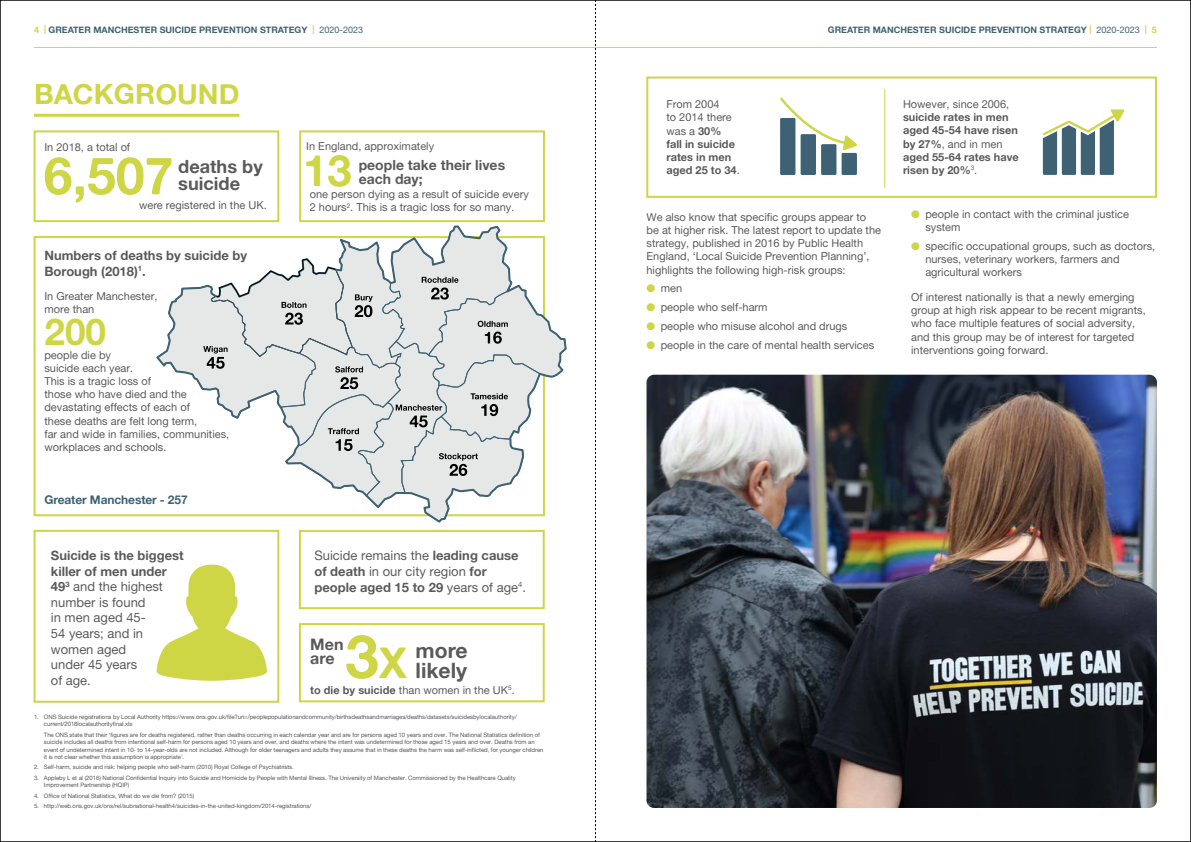
<style>
.page{position:relative;width:1191px;height:842px;background:#fff}
.page>*{position:absolute;margin:0;border:0;box-sizing:border-box;transform-origin:0 0}
.t1{font:60.4px "Alte Haas Grotesk Bold";color:#ced646}
.t2{font:51.9px "Alte Haas Grotesk Bold";color:#ced646}
.t3{font:43.6px "Alte Haas Grotesk Bold";color:#ced646}
.t4{font:37px "Alte Haas Grotesk Bold";color:#ced646}
.t5{font:28px "Alte Haas Grotesk Bold";color:#ced646}
.t6{font:21.2px/20px "Alte Haas Grotesk Bold";color:#5a5a5c}
.t7{font:18.2px/17.1px "Alte Haas Grotesk Bold";color:#5a5a5c}
.t8{font:16px/14px "Alte Haas Grotesk Bold";color:#5a5a5c}
.t9{font:14px/14px "Alte Haas Grotesk Bold";color:#5a5a5c}
.t10{font:13px/15.6px "Alte Haas Grotesk";color:#5a5a5c}
.t11{font:13px/15.6px "Alte Haas Grotesk Bold";color:#5a5a5c}
.t12{font:12px "Alte Haas Grotesk Bold";letter-spacing:-.01em;color:#3e6273}
.t13{font:11px/13.2px "Alte Haas Grotesk";color:#5a5a5c}
.t14{font:11px/13.2px "Alte Haas Grotesk Bold";color:#5a5a5c}
.t15{font:9px "Alte Haas Grotesk Bold";color:#3e6273}
.t16{font:6px/7.5px "Alte Haas Grotesk";letter-spacing:-.01em;color:#575756}
.s1{color:#ced646}
.s2{font-family:"Alte Haas Grotesk"}
.s3{font-family:"Alte Haas Grotesk Bold"}
.s4{font-size:42.3px}
</style>
<div class="page">
<div style="left:299px;top:530px;width:246px;height:79px;border:2px solid #ced646"></div>
<hr style="left:34px;top:114px;width:205px;height:3px;background:#ced646">
<div style="left:34px;top:130px;width:245px;height:92px;border:2px solid #ced646"></div>
<div style="left:299px;top:130px;width:246px;height:92px;border:2px solid #ced646"></div>
<div style="left:646px;top:77px;width:511px;height:121px;border:2px solid #ced646"></div>
<div style="left:34px;top:530px;width:245px;height:173px;border:2px solid #ced646"></div>
<svg style="left:154px;top:225px;width:413px;height:339px"></svg>
<svg style="left:157px;top:226px;width:409px;height:296px"></svg>
<div style="left:299px;top:623px;width:246px;height:79px;border:2px solid #ced646"></div>
<img style="left:646px;top:375px;width:511px;height:433px">
<svg style="left:1042px;top:109px;width:82px;height:66px"></svg>
<hr style="left:884px;top:89px;width:1px;height:99px;background:#ced646">
<div style="left:780px;top:118px;width:15px;height:57px;background:#3e6273"></div>
<div style="left:821px;top:144px;width:15px;height:31px;background:#3e6273"></div>
<div style="left:841px;top:153px;width:16px;height:22px;background:#3e6273"></div>
<svg style="left:780px;top:98px;width:77px;height:52px"></svg>
<div style="left:800px;top:134px;width:16px;height:41px;background:#3e6273"></div>
<svg style="left:156px;top:565px;width:111px;height:116px"></svg>
<hr style="left:595px;top:47px;width:562px;height:1px;background:#ced646">
<hr style="left:34px;top:47px;width:561px;height:1px;background:#ced646">
<svg style="left:595px;top:0;width:1px;height:842px"></svg>
<h3 class="t15" style="left:34px;top:24px;width:330px"><span class="s1">4 |</span> GREATER MANCHESTER SUICIDE PREVENTION STRATEGY <span class="s1">|</span> <span class="s2">2020-2023</span></h3>
<h3 class="t15" style="left:828px;top:24px;width:330px">GREATER MANCHESTER SUICIDE PREVENTION STRATEGY <span class="s1">|</span> <span class="s2">2020-2023</span> <span class="s1">| 5</span></h3>
<h3 class="t5" style="left:34px;top:77px;width:207px">BACKGROUND</h3>
<h3 class="t13" style="left:306px;top:139px;width:129px">In England, approximately</h3>
<h3 class="t13" style="left:310px;top:188px;width:221px">one person dying as a result of suicide every<br>2 hours<sup>2</sup>. This is a tragic loss for so many.</h3>
<h3 class="t13" style="left:44px;top:141px;width:87px">In 2018, a total of</h3>
<h2 class="t2" style="left:44px;top:144px;width:131px">6,507</h2>
<h3 class="t3" style="left:303px;top:144px;width:50px">13</h3>
<h3 class="t9" style="left:359px;top:157px;width:148px">people take their lives each day;</h3>
<h3 class="t7" style="left:178px;top:157px;width:86px">deaths by suicide</h3>
<h3 class="t13" style="left:139px;top:198px;width:129px">were registered in the UK.</h3>
<h3 class="t11" style="left:44px;top:247px;width:204px">Numbers of deaths by suicide by<br>Borough (2018)<sup>1</sup>.</h3>
<h3 class="t13" style="left:44px;top:290px;width:115px">In Greater Manchester, more than</h3>
<h3 class="t4" style="left:44px;top:309px;width:63px">200</h3>
<h3 class="t13" style="left:44px;top:348px;width:186px">people die by<br>suicide each year.<br>This is a tragic loss of<br>those who have died and the devastating effects of each of<br>these deaths are felt long term,<br>far and wide in families, communities, workplaces and schools.</h3>
<h3 class="t12" style="left:44px;top:493px;width:145px">Greater Manchester - 257</h3>
<h3 class="t11" style="left:51px;top:547px;width:134px">Suicide is the biggest killer of men under</h3>
<h3 class="t10" style="left:51px;top:578px;width:114px"><span class="s3">49</span><sup>3</sup> and the highest number is found<br>in men aged 45-<br>54 years; and in women aged<br>under 45 years<br>of age.</h3>
<h3 class="t10" style="left:314px;top:548px;width:206px">Suicide remains the <span class="s3">leading cause of death</span> in our city region <span class="s3">for</span></h3>
<h3 class="t11" style="left:314px;top:579px;width:213px">people aged 15 to 29 <span class="s2">years of age</span><sup>4</sup><span class="s2">.</span></h3>
<h1 class="t1" style="left:345px;top:619px;width:63px">3<span class="s4">x</span></h1>
<h3 class="t8" style="left:310px;top:637px;width:35px">Men are</h3>
<h3 class="t6" style="left:415px;top:640px;width:54px">more likely</h3>
<h3 class="t13" style="left:310px;top:683px;width:206px"><span class="s3">to die by suicide</span> than women in the UK<sup>5</sup>.</h3>
<p class="t16" style="left:44px;top:713px;width:474px;text-indent:-10px">1. ONS Suicide registrations by Local Authority https://www.ons.gov.uk/file?uri=/peoplepopulationandcommunity/birthsdeathsandmarriages/deaths/datasets/suicidesbylocalauthority/ current/2018localauthorityfinal.xls</p>
<p class="t16" style="left:44px;top:731px;width:501px">The ONS state that their ‘figures are for deaths registered, rather than deaths occurring in each calendar year and are for persons aged 10 years and over. The National Statistics definition of suicide includes all deaths from intentional self-harm for persons aged 10 years and over, and deaths where the intent was undetermined for those aged 15 years and over. Deaths from an event of undetermined intent in 10- to 14-year-olds are not included. Although for older teenagers and adults they assume that in these deaths the harm was self-inflicted, for younger children it is not clear whether this assumption is appropriate’.</p>
<p class="t16" style="left:34px;top:763px;width:261px">2. Self-harm, suicide and risk: helping people who self-harm (2010) Royal College of Psychiatrists.</p>
<p class="t16" style="left:44px;top:774px;width:473px;text-indent:-10px">3. Appleby L et al (2016) National Confidential Inquiry into Suicide and Homicide by People with Mental Illness. The University of Manchester. Commissioned by the Healthcare Quality<br>Improvement Partnership (HQIP)</p>
<p class="t16" style="left:34px;top:792px;width:162px">4. Office of National Statistics, What do we die from? (2015)</p>
<p class="t16" style="left:34px;top:802px;width:279px">5. http://web.ons.gov.uk/ons/rel/subnational-health4/suicides-in-the-united-kingdom/2014-registrations/</p>
<h3 class="t13" style="left:666px;top:97px;width:67px">From 2004 to 2014 there was a <span class="s3">30%</span></h3>
<h3 class="t14" style="left:666px;top:137px;width:75px">fall in suicide rates in men aged 25 to 34<span class="s2">.</span></h3>
<h3 class="t13" style="left:646px;top:210px;width:236px">We also know that specific groups appear to be at higher risk. The latest report to update the strategy, published in 2016 by Public Health England, ‘Local Suicide Prevention Planning’, highlights the following high-risk groups:</h3>
<h3 class="t13" style="left:646px;top:282px;width:37px"><span class="s1">●</span> men</h3>
<h3 class="t13" style="left:646px;top:301px;width:123px"><span class="s1">●</span> people who self-harm</h3>
<h3 class="t13" style="left:646px;top:319px;width:202px"><span class="s1">●</span> people who misuse alcohol and drugs</h3>
<h3 class="t13" style="left:646px;top:338px;width:229px"><span class="s1">●</span> people in the care of mental health services</h3>
<h3 class="t13" style="left:903px;top:97px;width:108px">However, since 2006,</h3>
<h3 class="t14" style="left:903px;top:110px;width:116px">suicide rates in men aged 45-54 have risen</h3>
<h3 class="t13" style="left:903px;top:137px;width:101px"><span class="s3">by 27%</span>, and in men</h3>
<h3 class="t14" style="left:903px;top:150px;width:117px">aged 55-64 rates have risen by 20%<sup>3</sup><span class="s2">.</span></h3>
<h3 class="t13" style="left:925px;top:207px;width:205px;text-indent:-14px"><span class="s1">●</span> people in contact with the criminal justice system</h3>
<h3 class="t13" style="left:925px;top:239px;width:231px;text-indent:-14px"><span class="s1">●</span> specific occupational groups, such as doctors, nurses, veterinary workers, farmers and agricultural workers</h3>
<h3 class="t13" style="left:911px;top:290px;width:236px">Of interest nationally is that a newly emerging group at high risk appear to be recent migrants, who face multiple features of social adversity, and this group may be of interest for targeted interventions going forward.</h3>
</div>
